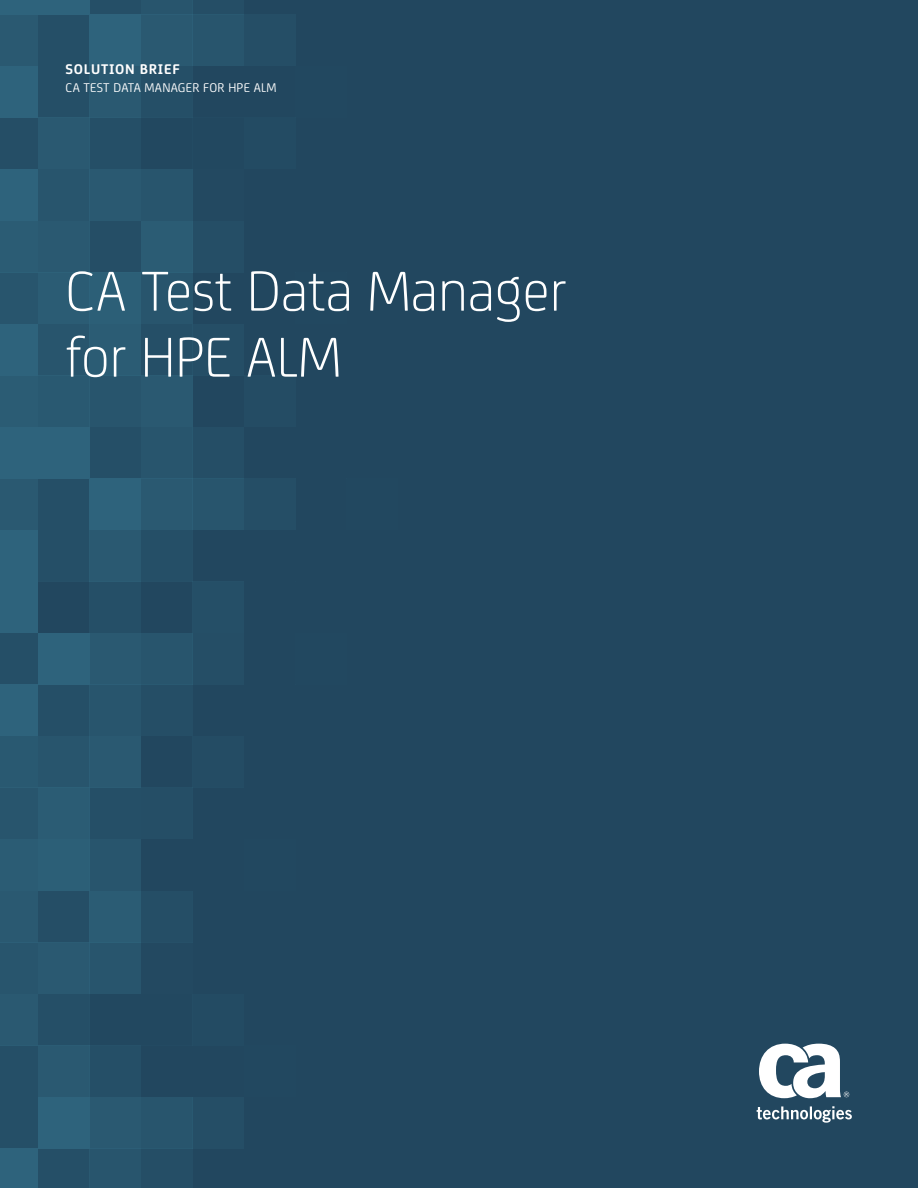
<style>
.page{position:relative;width:918px;height:1188px;background:#fff}
.page>*{position:absolute;margin:0;border:0;box-sizing:border-box;transform-origin:0 0}
.t1{font:300 60px/66px "CA Sans";color:#fff}
.t2{font:700 15px "CA Sans";letter-spacing:.05em;color:#fff}
.t3{font:13.5px "CA Sans";letter-spacing:.02em;color:#fff}
</style>
<div class="page">
<div style="left:1px;top:0;width:917px;height:1188px;background:#22475f"></div>
<div style="left:141px;top:375px;width:51px;height:52px;background:#2a5971"></div>
<div style="left:90px;top:375px;width:51px;height:52px;background:#28556d"></div>
<div style="left:38px;top:375px;width:52px;height:52px;background:#295971"></div>
<div style="left:1px;top:375px;width:37px;height:52px;background:#2b5c74"></div>
<div style="left:192px;top:427px;width:52px;height:51px;background:#254e66"></div>
<div style="left:244px;top:478px;width:51px;height:52px;background:#254e66"></div>
<div style="left:141px;top:427px;width:51px;height:51px;background:#28556d"></div>
<div style="left:90px;top:427px;width:51px;height:51px;background:#254f67"></div>
<div style="left:38px;top:427px;width:52px;height:51px;background:#2e637c"></div>
<div style="left:1px;top:427px;width:37px;height:51px;background:#2e637c"></div>
<div style="left:192px;top:478px;width:52px;height:52px;background:#28556d"></div>
<div style="left:141px;top:478px;width:51px;height:52px;background:#2a5971"></div>
<div style="left:90px;top:478px;width:51px;height:52px;background:#2e637c"></div>
<div style="left:38px;top:478px;width:52px;height:52px;background:#254f67"></div>
<div style="left:1px;top:478px;width:37px;height:52px;background:#2a5971"></div>
<div style="left:141px;top:530px;width:51px;height:52px;background:#254f67"></div>
<div style="left:90px;top:530px;width:51px;height:52px;background:#2a5971"></div>
<div style="left:38px;top:530px;width:52px;height:52px;background:#254f67"></div>
<div style="left:1px;top:530px;width:37px;height:52px;background:#2e637c"></div>
<div style="left:192px;top:0;width:52px;height:15px;background:#254e66"></div>
<div style="left:244px;top:15px;width:51px;height:51px;background:#254e66"></div>
<div style="left:141px;top:0;width:51px;height:15px;background:#28556d"></div>
<div style="left:90px;top:0;width:51px;height:15px;background:#254f67"></div>
<div style="left:38px;top:0;width:52px;height:15px;background:#2e637c"></div>
<div style="left:1px;top:0;width:37px;height:15px;background:#2e637c"></div>
<div style="left:192px;top:15px;width:52px;height:51px;background:#28556d"></div>
<div style="left:141px;top:15px;width:51px;height:51px;background:#2a5971"></div>
<div style="left:90px;top:15px;width:51px;height:51px;background:#2e637c"></div>
<div style="left:38px;top:15px;width:52px;height:51px;background:#254f67"></div>
<div style="left:1px;top:15px;width:37px;height:51px;background:#2a5971"></div>
<div style="left:141px;top:66px;width:51px;height:52px;background:#254f67"></div>
<div style="left:90px;top:66px;width:51px;height:52px;background:#2a5971"></div>
<div style="left:38px;top:66px;width:52px;height:52px;background:#254f67"></div>
<div style="left:1px;top:66px;width:37px;height:52px;background:#2e637c"></div>
<div style="left:192px;top:582px;width:52px;height:51px;background:#254f67"></div>
<div style="left:244px;top:375px;width:51px;height:52px;background:#244c64"></div>
<div style="left:90px;top:582px;width:51px;height:51px;background:#254f67"></div>
<div style="left:1px;top:582px;width:37px;height:51px;background:#2e637c"></div>
<div style="left:90px;top:118px;width:51px;height:51px;background:#254f67"></div>
<div style="left:38px;top:118px;width:52px;height:51px;background:#2a5971"></div>
<div style="left:1px;top:118px;width:37px;height:51px;background:#254e66"></div>
<div style="left:141px;top:169px;width:51px;height:52px;background:#28556d"></div>
<div style="left:244px;top:118px;width:51px;height:51px;background:#234b63"></div>
<div style="left:90px;top:169px;width:51px;height:52px;background:#2a5971"></div>
<div style="left:38px;top:169px;width:52px;height:52px;background:#28556d"></div>
<div style="left:1px;top:169px;width:37px;height:52px;background:#2e637c"></div>
<div style="left:192px;top:221px;width:52px;height:51px;background:#254e66"></div>
<div style="left:141px;top:221px;width:51px;height:51px;background:#2b5c74"></div>
<div style="left:90px;top:221px;width:51px;height:51px;background:#254e66"></div>
<div style="left:38px;top:221px;width:52px;height:51px;background:#2a5971"></div>
<div style="left:1px;top:221px;width:37px;height:51px;background:#2b5c74"></div>
<div style="left:141px;top:272px;width:51px;height:52px;background:#28556d"></div>
<div style="left:90px;top:272px;width:51px;height:52px;background:#2c5f77"></div>
<div style="left:38px;top:272px;width:52px;height:52px;background:#2b5c74"></div>
<div style="left:1px;top:272px;width:37px;height:52px;background:#28556d"></div>
<div style="left:192px;top:324px;width:52px;height:51px;background:#254e66"></div>
<div style="left:141px;top:324px;width:51px;height:51px;background:#254f67"></div>
<div style="left:90px;top:324px;width:51px;height:51px;background:#2b5c74"></div>
<div style="left:38px;top:324px;width:52px;height:51px;background:#28556d"></div>
<div style="left:1px;top:324px;width:37px;height:51px;background:#2e637c"></div>
<div style="left:90px;top:736px;width:51px;height:52px;background:#2a5971"></div>
<div style="left:38px;top:736px;width:52px;height:52px;background:#28556d"></div>
<div style="left:1px;top:736px;width:37px;height:52px;background:#295971"></div>
<div style="left:141px;top:685px;width:51px;height:51px;background:#254e66"></div>
<div style="left:192px;top:633px;width:52px;height:52px;background:#254e66"></div>
<div style="left:90px;top:685px;width:51px;height:51px;background:#28556d"></div>
<div style="left:38px;top:685px;width:52px;height:51px;background:#254f67"></div>
<div style="left:1px;top:685px;width:37px;height:51px;background:#2e637c"></div>
<div style="left:141px;top:633px;width:51px;height:52px;background:#28556d"></div>
<div style="left:90px;top:633px;width:51px;height:52px;background:#2a5971"></div>
<div style="left:38px;top:633px;width:52px;height:52px;background:#2e637c"></div>
<div style="left:1px;top:633px;width:37px;height:52px;background:#254f67"></div>
<div style="left:141px;top:1148px;width:51px;height:40px;background:#254e66"></div>
<div style="left:192px;top:1097px;width:52px;height:51px;background:#254e66"></div>
<div style="left:90px;top:1148px;width:51px;height:40px;background:#28556d"></div>
<div style="left:38px;top:1148px;width:52px;height:40px;background:#254f67"></div>
<div style="left:1px;top:1148px;width:37px;height:40px;background:#2e637c"></div>
<div style="left:141px;top:1097px;width:51px;height:51px;background:#28556d"></div>
<div style="left:90px;top:1097px;width:51px;height:51px;background:#2a5971"></div>
<div style="left:38px;top:1097px;width:52px;height:51px;background:#2e637c"></div>
<div style="left:1px;top:1097px;width:37px;height:51px;background:#254f67"></div>
<div style="left:90px;top:1045px;width:51px;height:52px;background:#254f67"></div>
<div style="left:38px;top:1045px;width:52px;height:52px;background:#2a5971"></div>
<div style="left:1px;top:1045px;width:37px;height:52px;background:#254f67"></div>
<div style="left:192px;top:736px;width:52px;height:52px;background:#244c64"></div>
<div style="left:38px;top:994px;width:52px;height:51px;background:#254f67"></div>
<div style="left:1px;top:994px;width:37px;height:51px;background:#2a5971"></div>
<div style="left:90px;top:942px;width:51px;height:52px;background:#28556d"></div>
<div style="left:192px;top:994px;width:52px;height:51px;background:#234b63"></div>
<div style="left:38px;top:942px;width:52px;height:52px;background:#2a5971"></div>
<div style="left:1px;top:942px;width:37px;height:52px;background:#28556d"></div>
<div style="left:141px;top:891px;width:51px;height:51px;background:#254e66"></div>
<div style="left:90px;top:891px;width:51px;height:51px;background:#2b5c74"></div>
<div style="left:38px;top:891px;width:52px;height:51px;background:#254e66"></div>
<div style="left:1px;top:891px;width:37px;height:51px;background:#2a5971"></div>
<div style="left:90px;top:839px;width:51px;height:52px;background:#28556d"></div>
<div style="left:38px;top:839px;width:52px;height:52px;background:#2c5f77"></div>
<div style="left:1px;top:839px;width:37px;height:52px;background:#2b5c74"></div>
<div style="left:141px;top:788px;width:51px;height:51px;background:#254e66"></div>
<div style="left:90px;top:788px;width:51px;height:51px;background:#254f67"></div>
<div style="left:38px;top:788px;width:52px;height:51px;background:#2b5c74"></div>
<div style="left:1px;top:788px;width:37px;height:51px;background:#28556d"></div>
<svg style="left:757px;top:1106px;width:95px;height:17px"></svg>
<svg style="left:759px;top:1044px;width:90px;height:54px"></svg>
<p class="t2" style="left:65px;top:58px;width:116px">SOLUTION BRIEF</p>
<p class="t3" style="left:65px;top:78px;width:213px">CA TEST DATA MANAGER FOR HPE ALM</p>
<h1 class="t1" style="left:65px;top:254px;width:503px">CA Test Data Manager for HPE ALM</h1>
</div>
